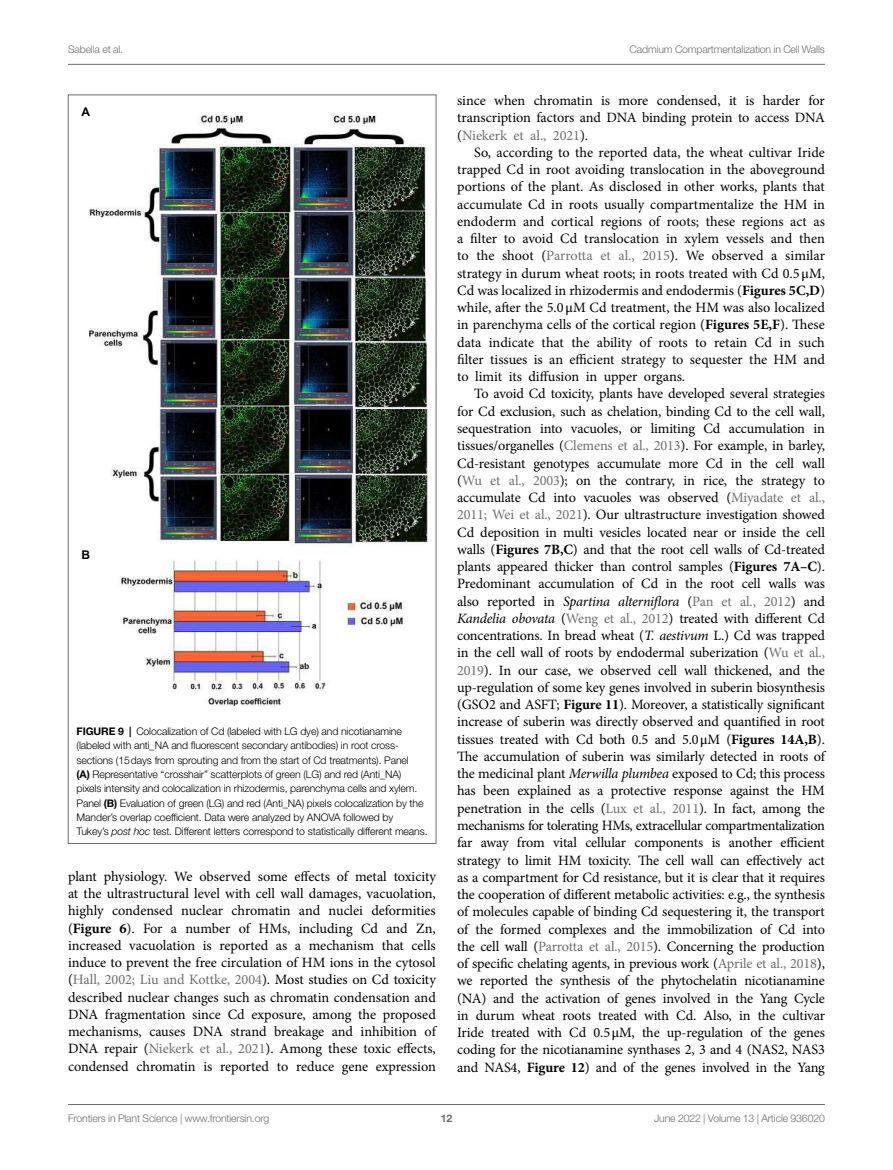
<style>
.page{position:relative;width:893px;height:1170px;background:#fff}
.page>*{position:absolute;margin:0;border:0;box-sizing:border-box;transform-origin:0 0}
.t1{font:14.25px/17.2px "Minion Pro";letter-spacing:-.005em;color:#000;text-align:justify}
.t2{font:700 12px "Arial";color:#000}
.t3{font:300 10.5px/14.2px "Helvetica Neue LT Std";letter-spacing:-.01em;color:#000}
.t4{font:300 10.5px "Helvetica Neue LT Std";letter-spacing:-.015em;color:#6d6e71}
.t5{font:700 10.5px "Helvetica Neue LT Std";color:#6d6e71}
.s1{font-weight:700}
.s2{font-style:italic}
.s3{color:#6d6e71}
.s4{font-family:"STIX General"}
</style>
<div class="page">
<hr style="left:68px;top:64px;width:757px;height:1px;background:#6d6e71">
<hr style="left:68px;top:1104px;width:757px;height:1px;background:#6d6e71">
<img style="left:88px;top:115px;width:339px;height:591px">
<p class="t4" style="left:68px;top:42px;width:57px">Sabella et al.</p>
<p class="t4" style="left:630px;top:42px;width:197px">Cadmium Compartmentalization in Cell Walls</p>
<p class="t2" style="left:81px;top:103px;width:10px">A</p>
<p class="t2" style="left:81px;top:546px;width:10px">B</p>
<p class="t3" style="left:77px;top:724px;width:352px"><span class="s1">FIGURE 9 |</span> Colocalization of Cd (labeled with LG dye) and nicotianamine (labeled with anti_NA and fluorescent secondary antibodies) in root cross&shy;sections (15days from sprouting and from the start of Cd treatments). Panel<br><span class="s1">(A)</span> Representative “crosshair” scatterplots of green (LG) and red (Anti_NA) pixels intensity and colocalization in rhizodermis, parenchyma cells and xylem.<br>Panel <span class="s1">(B)</span> Evaluation of green (LG) and red (Anti_NA) pixels colocalization by the Mander’s overlap coefficient. Data were analyzed by ANOVA followed by Tukey’s <span class="s2">post hoc</span> test. Different letters correspond to statistically different means.</p>
<p class="t1" style="left:68px;top:867px;width:369px">plant physiology. We observed some effects of metal toxicity at the ultrastructural level with cell wall damages, vacuolation, highly condensed nuclear chromatin and nuclei deformities (<span class="s1">Figure 6</span>). For a number of HMs, including Cd and Zn, increased vacuolation is reported as a mechanism that cells induce to prevent the free circulation of HM ions in the cytosol (<span class="s3">Hall, 2002; Liu and Kottke, 2004</span>). Most studies on Cd toxicity described nuclear changes such as chromatin condensation and DNA fragmentation since Cd exposure, among the proposed mechanisms, causes DNA strand breakage and inhibition of DNA repair (<span class="s3">Niekerk et al., 2021</span>). Among these toxic effects, condensed chromatin is reported to reduce gene expression</p>
<p class="t1" style="left:457px;top:92px;width:369px">since when chromatin is more condensed, it is harder for transcription factors and DNA binding protein to access DNA (<span class="s3">Niekerk et al., 2021</span>).</p>
<p class="t1" style="left:457px;top:144px;width:369px;text-indent:17px">So, according to the reported data, the wheat cultivar Iride trapped Cd in root avoiding translocation in the aboveground portions of the plant. As disclosed in other works, plants that accumulate Cd in roots usually compartmentalize the HM in endoderm and cortical regions of roots; these regions act as a filter to avoid Cd translocation in xylem vessels and then to the shoot (<span class="s3">Parrotta et al., 2015</span>). We observed a similar strategy in durum wheat roots; in roots treated with Cd 0.5<span class="s4">μ</span>M, Cd was localized in rhizodermis and endodermis (<span class="s1">Figures 5C,D</span>) while, after the 5.0<span class="s4">μ</span>M Cd treatment, the HM was also localized in parenchyma cells of the cortical region (<span class="s1">Figures 5E,F</span>). These data indicate that the ability of roots to retain Cd in such filter tissues is an efficient strategy to sequester the HM and to limit its diffusion in upper organs.</p>
<p class="t1" style="left:457px;top:385px;width:369px;text-indent:17px">To avoid Cd toxicity, plants have developed several strategies for Cd exclusion, such as chelation, binding Cd to the cell wall, sequestration into vacuoles, or limiting Cd accumulation in tissues/organelles (<span class="s3">Clemens et al., 2013</span>). For example, in barley, Cd-resistant genotypes accumulate more Cd in the cell wall (<span class="s3">Wu et al., 2003</span>); on the contrary, in rice, the strategy to accumulate Cd into vacuoles was observed (<span class="s3">Miyadate et al., 2011; Wei et al., 2021</span>). Our ultrastructure investigation showed Cd deposition in multi vesicles located near or inside the cell walls (<span class="s1">Figures 7B,C</span>) and that the root cell walls of Cd-treated plants appeared thicker than control samples (<span class="s1">Figures 7A–C</span>).<br>Predominant accumulation of Cd in the root cell walls was also reported in <span class="s2">Spartina alterniflora</span> (<span class="s3">Pan et al., 2012</span>) and <span class="s2">Kandelia obovata</span> (<span class="s3">Weng et al., 2012</span>) treated with different Cd concentrations. In bread wheat (<span class="s2">T. aestivum</span> L.) Cd was trapped in the cell wall of roots by endodermal suberization (<span class="s3">Wu et al., 2019</span>). In our case, we observed cell wall thickened, and the up-regulation of some key genes involved in suberin biosynthesis (GSO2 and ASFT; <span class="s1">Figure 11</span>). Moreover, a statistically significant increase of suberin was directly observed and quantified in root tissues treated with Cd both 0.5 and 5.0<span class="s4">μ</span>M (<span class="s1">Figures 14A,B</span>).<br>The accumulation of suberin was similarly detected in roots of the medicinal plant <span class="s2">Merwilla plumbea</span> exposed to Cd; this process has been explained as a protective response against the HM penetration in the cells (<span class="s3">Lux et al., 2011</span>). In fact, among the mechanisms for tolerating HMs, extracellular compartmentalization far away from vital cellular components is another efficient strategy to limit HM toxicity. The cell wall can effectively act as a compartment for Cd resistance, but it is clear that it requires the cooperation of different metabolic activities: e.g., the synthesis of molecules capable of binding Cd sequestering it, the transport of the formed complexes and the immobilization of Cd into the cell wall (<span class="s3">Parrotta et al., 2015</span>). Concerning the production of specific chelating agents, in previous work (<span class="s3">Aprile et al., 2018</span>), we reported the synthesis of the phytochelatin nicotianamine (NA) and the activation of genes involved in the Yang Cycle in durum wheat roots treated with Cd. Also, in the cultivar Iride treated with Cd 0.5<span class="s4">μ</span>M, the up-regulation of the genes coding for the nicotianamine synthases 2, 3 and 4 (NAS2, NAS3 and NAS4, <span class="s1">Figure 12</span>) and of the genes involved in the Yang</p>
<p class="t4" style="left:68px;top:1111px;width:203px">Frontiers in Plant Science | www.frontiersin.org</p>
<p class="t5" style="left:441px;top:1111px;width:13px">12</p>
<p class="t4" style="left:654px;top:1111px;width:172px">June 2022 | Volume 13 | Article 936020</p>
</div>
